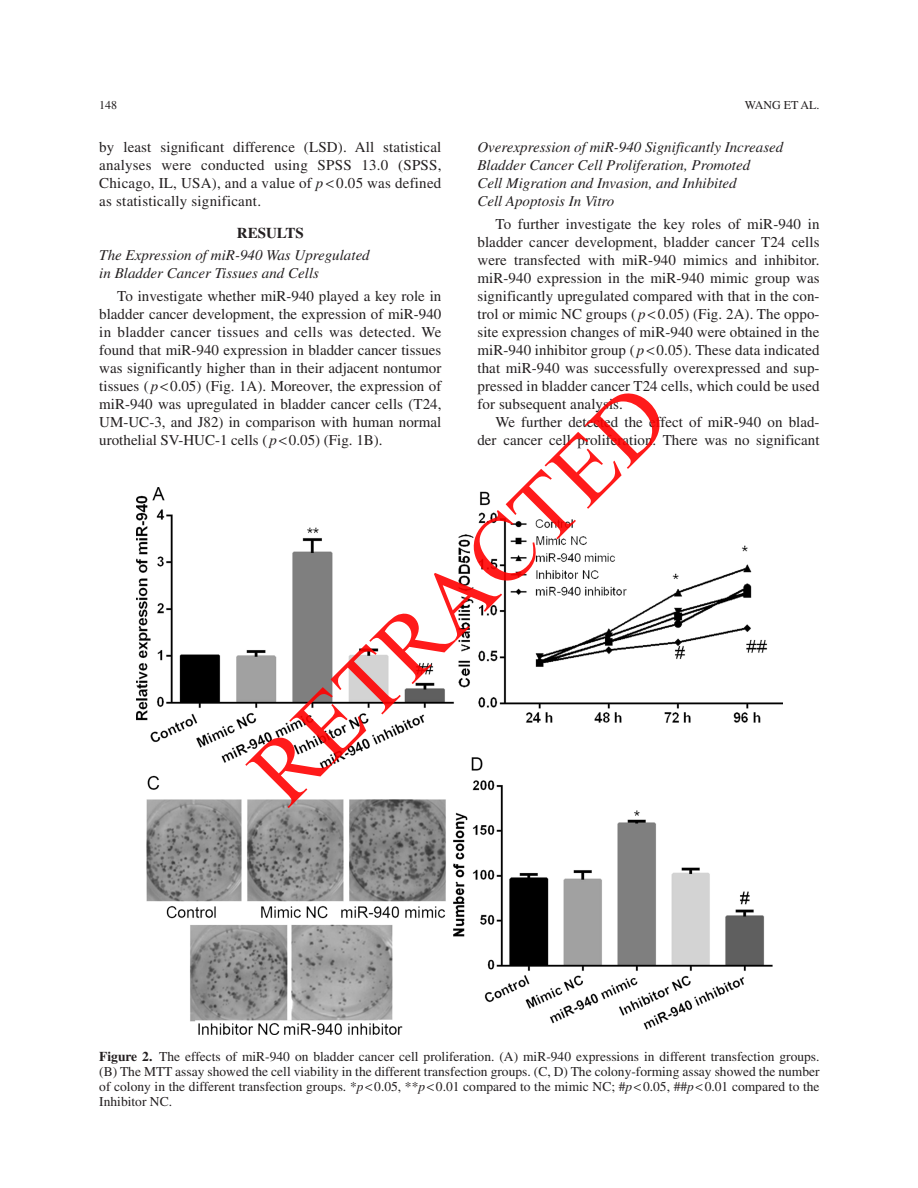
<style>
.page{position:relative;width:918px;height:1188px;background:#fff}
.page>*{position:absolute;margin:0;border:0;box-sizing:border-box;transform-origin:0 0}
.t1{font:92.85px "Times New Roman";color:rgb(255 0 0/.9)}
.t2{font:15px/18px "Times";color:#231f20;text-align:justify}
.t3{font:italic 15px/18px "Times";color:#231f20}
.t4{font:700 15px "Times";color:#231f20}
.t5{font:13.5px/15px "Times";color:#231f20;text-align:justify}
.t6{font:12px "Times";color:#231f20}
.s1{font-style:italic}
.s2{font-weight:700}
</style>
<div class="page">
<img style="left:137px;top:487px;width:645px;height:547px">
<p class="t6" style="left:99px;top:98px;width:19px">148</p>
<p class="t6" style="left:744px;top:98px;width:76px">WANG ET AL.</p>
<p class="t2" style="left:99px;top:138px;width:344px">by least significant difference (LSD). All statistical analyses were conducted using SPSS 13.0 (SPSS, Chicago, IL, USA), and a value of <span class="s1">p</span> 0.05 was defined as statistically significant.</p>
<p class="t4" style="left:237px;top:223px;width:68px">RESULTS</p>
<p class="t3" style="left:99px;top:246px;width:272px">The Expression of miR-940 Was Upregulated in Bladder Cancer Tissues and Cells</p>
<p class="t2" style="left:99px;top:286px;width:344px;text-indent:18px">To investigate whether miR-940 played a key role in bladder cancer development, the expression of miR-940 in bladder cancer tissues and cells was detected. We found that miR-940 expression in bladder cancer tissues was significantly higher than in their adjacent nontumor tissues ( <span class="s1">p</span> 0.05) (Fig. 1A). Moreover, the expression of miR-940 was upregulated in bladder cancer cells (T24, UM-UC-3, and J82) in comparison with human normal urothelial SV-HUC-1 cells ( <span class="s1">p</span> 0.05) (Fig. 1B).</p>
<p class="t3" style="left:477px;top:138px;width:307px">Overexpression of miR-940 Significantly Increased Bladder Cancer Cell Proliferation, Promoted<br>Cell Migration and Invasion, and Inhibited<br>Cell Apoptosis In Vitro</p>
<p class="t2" style="left:477px;top:214px;width:344px;text-indent:18px">To further investigate the key roles of miR-940 in bladder cancer development, bladder cancer T24 cells were transfected with miR-940 mimics and inhibitor. miR-940 expression in the miR-940 mimic group was significantly upregulated compared with that in the con&shy;trol or mimic NC groups ( <span class="s1">p</span> 0.05) (Fig. 2A). The oppo&shy;site expression changes of miR-940 were obtained in the miR-940 inhibitor group ( <span class="s1">p</span> 0.05). These data indicated that miR-940 was successfully overexpressed and sup&shy;pressed in bladder cancer T24 cells, which could be used for subsequent analysis.</p>
<p class="t2" style="left:477px;top:412px;width:343px;text-align:right">We further detected the effect of miR-940 on blad&shy;der cancer cell proliferation. There was no significant</p>
<h1 class="t1" style="left:219px;top:741px;width:548px;rotate:-45deg">RETRACTED</h1>
<p class="t5" style="left:99px;top:1049px;width:722px"><span class="s2">Figure 2.</span> The effects of miR-940 on bladder cancer cell proliferation. (A) miR-940 expressions in different transfection groups. (B) The MTT assay showed the cell viability in the different transfection groups. (C, D) The colony-forming assay showed the number of colony in the different transfection groups. *<span class="s1">p</span> 0.05, **<span class="s1">p</span> 0.01 compared to the mimic NC; #<span class="s1">p</span> 0.05, ##<span class="s1">p</span> 0.01 compared to the Inhibitor NC.</p>
</div>
